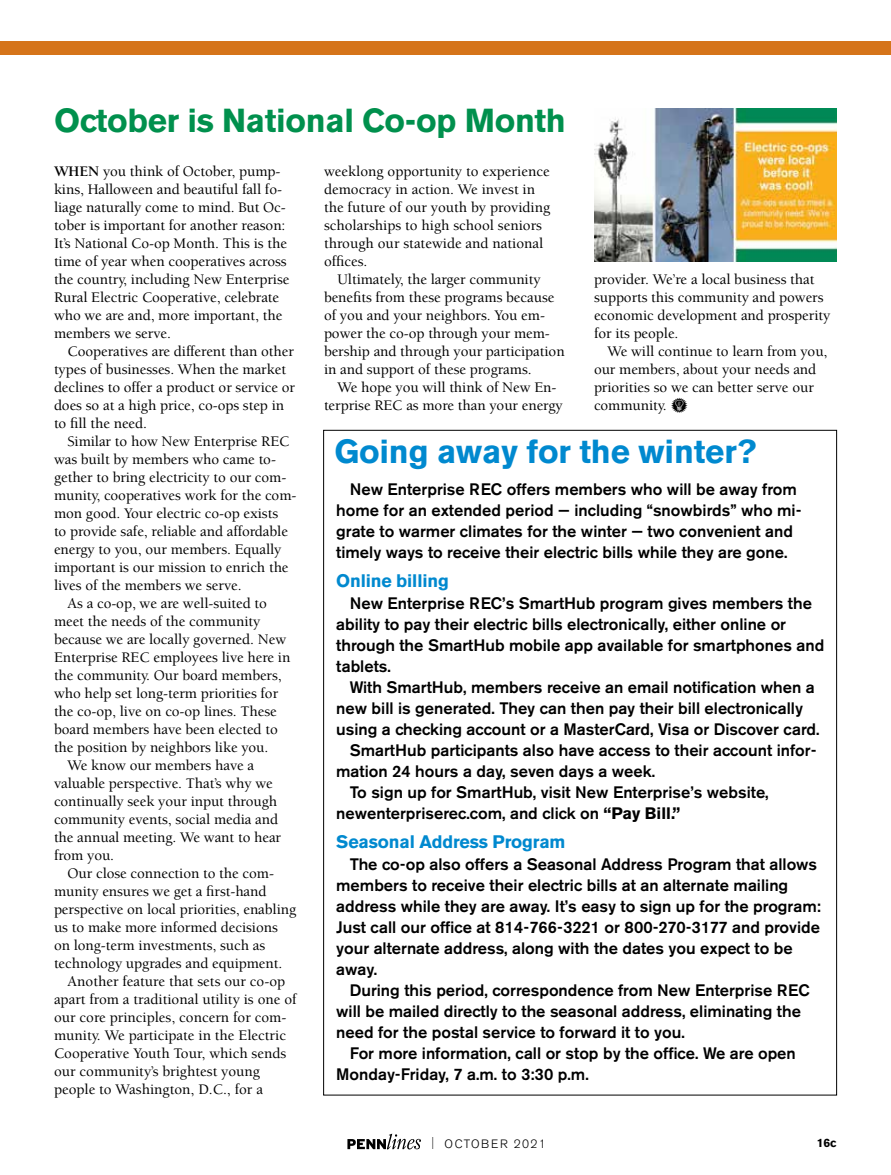
<style>
.page{position:relative;width:891px;height:1175px;background:#fff}
.page>*{position:absolute;margin:0;border:0;box-sizing:border-box;transform-origin:0 0}
.t1{font:700 33px "Akzidenz Grotesk BE";letter-spacing:-.01em;color:#00904d}
.t2{font:700 33px "Akzidenz Grotesk BE";letter-spacing:-.005em;color:#0089cf}
.t3{font:700 18px "Akzidenz Grotesk BE";letter-spacing:-.01em;color:#0089cf}
.t4{font:500 16.5px/21px "Akzidenz Grotesk BE";color:#000}
.t5{font:500 15px/18px "Berkeley Std";letter-spacing:-.005em;color:#000}
.t6{font:300 12px "Akzidenz Grotesk BE";letter-spacing:.11em;color:#000}
.t7{font:700 12px "Akzidenz Grotesk BE";color:#000}
.s1{font-weight:700}
.s2{font-family:"PF Household Items";font-weight:400}
.s3{font-stretch:condensed}
</style>
<div class="page">
<svg style="left:347px;top:1133px;width:74px;height:16px"></svg>
<div style="left:0;top:41px;width:891px;height:13px;background:#d5741a"></div>
<img style="left:594px;top:108px;width:243px;height:153px">
<h1 class="t1" style="left:54px;top:102px;width:513px">October is National Co-op Month</h1>
<p class="t5" style="left:54px;top:162px;width:237px"><span class="s1">When</span> you think of October, pump&shy;kins, Halloween and beautiful fall fo&shy;liage naturally come to mind. But Oc&shy;tober is important for another reason:<br>It’s National Co-op Month. This is the time of year when cooperatives across the country, including New Enterprise Rural Electric Cooperative, celebrate who we are and, more important, the members we serve.</p>
<p class="t5" style="left:54px;top:342px;width:243px;text-indent:14px">Cooperatives are different than other types of businesses. When the market declines to offer a product or service or does so at a high price, co-ops step in to fill the need.</p>
<p class="t5" style="left:68px;top:432px;width:223px">Similar to how New Enterprise REC</p>
<p class="t5" style="left:54px;top:450px;width:224px">was built by members who came to-</p>
<p class="t5" style="left:54px;top:468px;width:234px">gether to bring electricity to our com-</p>
<p class="t5" style="left:54px;top:486px;width:244px">munity, cooperatives work for the com-</p>
<p class="t5" style="left:54px;top:504px;width:226px">mon good. Your electric co-op exists</p>
<p class="t5" style="left:54px;top:522px;width:236px">to provide safe, reliable and affordable</p>
<p class="t5" style="left:54px;top:540px;width:229px">energy to you, our members. Equally</p>
<p class="t5" style="left:54px;top:558px;width:236px">important is our mission to enrich the</p>
<p class="t5" style="left:54px;top:576px;width:189px">lives of the members we serve.</p>
<p class="t5" style="left:68px;top:594px;width:201px">As a co-op, we are well-suited to</p>
<p class="t5" style="left:54px;top:612px;width:208px">meet the needs of the community</p>
<p class="t5" style="left:54px;top:630px;width:234px">because we are locally governed. New</p>
<p class="t5" style="left:54px;top:648px;width:238px">Enterprise REC employees live here in</p>
<p class="t5" style="left:54px;top:666px;width:229px">the community. Our board members,</p>
<p class="t5" style="left:54px;top:684px;width:226px">who help set long-term priorities for</p>
<p class="t5" style="left:54px;top:702px;width:224px">the co-op, live on co-op lines. These</p>
<p class="t5" style="left:54px;top:720px;width:225px">board members have been elected to</p>
<p class="t5" style="left:54px;top:738px;width:216px">the position by neighbors like you.</p>
<p class="t5" style="left:68px;top:756px;width:188px">We know our members have a</p>
<p class="t5" style="left:54px;top:774px;width:220px">valuable perspective. That’s why we</p>
<p class="t5" style="left:54px;top:792px;width:225px">continually seek your input through</p>
<p class="t5" style="left:54px;top:810px;width:226px">community events, social media and</p>
<p class="t5" style="left:54px;top:828px;width:229px">the annual meeting. We want to hear</p>
<p class="t5" style="left:54px;top:846px;width:62px">from you.</p>
<p class="t5" style="left:68px;top:864px;width:208px">Our close connection to the com-</p>
<p class="t5" style="left:54px;top:882px;width:214px">munity ensures we get a first-hand</p>
<p class="t5" style="left:54px;top:900px;width:244px">perspective on local priorities, enabling</p>
<p class="t5" style="left:54px;top:918px;width:225px">us to make more informed decisions</p>
<p class="t5" style="left:54px;top:936px;width:213px">on long-term investments, such as</p>
<p class="t5" style="left:54px;top:954px;width:230px">technology upgrades and equipment.</p>
<p class="t5" style="left:68px;top:972px;width:219px">Another feature that sets our co-op</p>
<p class="t5" style="left:54px;top:990px;width:244px">apart from a traditional utility is one of</p>
<p class="t5" style="left:54px;top:1008px;width:234px">our core principles, concern for com-</p>
<p class="t5" style="left:54px;top:1026px;width:234px">munity. We participate in the Electric</p>
<p class="t5" style="left:54px;top:1044px;width:234px">Cooperative Youth Tour, which sends</p>
<p class="t5" style="left:54px;top:1062px;width:208px">our community’s brightest young</p>
<p class="t5" style="left:54px;top:1080px;width:211px">people to Washington, D.C., for a</p>
<p class="t5" style="left:324px;top:162px;width:228px">weeklong opportunity to experience democracy in action. We invest in the future of our youth by providing scholarships to high school seniors through our statewide and national offices.</p>
<p class="t5" style="left:324px;top:270px;width:242px;text-indent:14px">Ultimately, the larger community benefits from these programs because of you and your neighbors. You em&shy;power the co-op through your mem&shy;bership and through your participation in and support of these programs.</p>
<p class="t5" style="left:324px;top:378px;width:240px;text-align:center">We hope you will think of New En&shy;terprise REC as more than your energy</p>
<p class="t5" style="left:594px;top:270px;width:238px">provider. We’re a local business that supports this community and powers economic development and prosperity for its people.</p>
<p class="t5" style="left:594px;top:342px;width:235px;text-indent:14px">We will continue to learn from you, our members, about your needs and priorities so we can better serve our community. <span class="s2">l</span></p>
<h1 class="t2" style="left:334px;top:432px;width:424px">Going away for the winter?</h1>
<p class="t4" style="left:336px;top:479px;width:467px;text-indent:13px">New Enterprise REC offers members who will be away from home for an extended period — including “snowbirds” who mi&shy;grate to warmer climates for the winter — two convenient and timely ways to receive their electric bills while they are gone.</p>
<p class="t3" style="left:336px;top:570px;width:114px">Online billing</p>
<p class="t4" style="left:336px;top:593px;width:490px;text-indent:13px">New Enterprise REC’s SmartHub program gives members the ability to pay their electric bills electronically, either online or through the SmartHub mobile app available for smartphones and tablets.</p>
<p class="t4" style="left:350px;top:677px;width:467px">With SmartHub, members receive an email notification when a</p>
<p class="t4" style="left:336px;top:698px;width:468px">new bill is generated. They can then pay their bill electronically</p>
<p class="t4" style="left:336px;top:719px;width:485px">using a checking account or a MasterCard, Visa or Discover card.</p>
<p class="t4" style="left:350px;top:740px;width:468px">SmartHub participants also have access to their account infor-</p>
<p class="t4" style="left:336px;top:761px;width:320px">mation 24 hours a day, seven days a week.</p>
<p class="t4" style="left:350px;top:782px;width:420px">To sign up for SmartHub, visit New Enterprise’s website,</p>
<p class="t4" style="left:336px;top:803px;width:346px">newenterpriserec.com, and click on <span class="s1">“Pay Bill.”</span></p>
<p class="t3" style="left:336px;top:831px;width:231px">Seasonal Address Program</p>
<p class="t4" style="left:336px;top:854px;width:486px;text-indent:13px">The co-op also offers a Seasonal Address Program that allows members to receive their electric bills at an alternate mailing address while they are away. It’s easy to sign up for the program:<br>Just call our office at 814-766-3221 or 800-270-3177 and provide your alternate address, along with the dates you expect to be away.</p>
<p class="t4" style="left:336px;top:980px;width:475px;text-indent:13px">During this period, correspondence from New Enterprise REC will be mailed directly to the seasonal address, eliminating the need for the postal service to forward it to you.</p>
<p class="t4" style="left:336px;top:1043px;width:461px;text-indent:13px">For more information, call or stop by the office. We are open<br>Monday-Friday, 7 a.m. to 3:30 p.m.</p>
<p class="t6" style="left:431px;top:1137px;width:116px"><span class="s3">|</span> OCTOBER 2021</p>
<p class="t7" style="left:817px;top:1135px;width:21px">16c</p>
</div>
